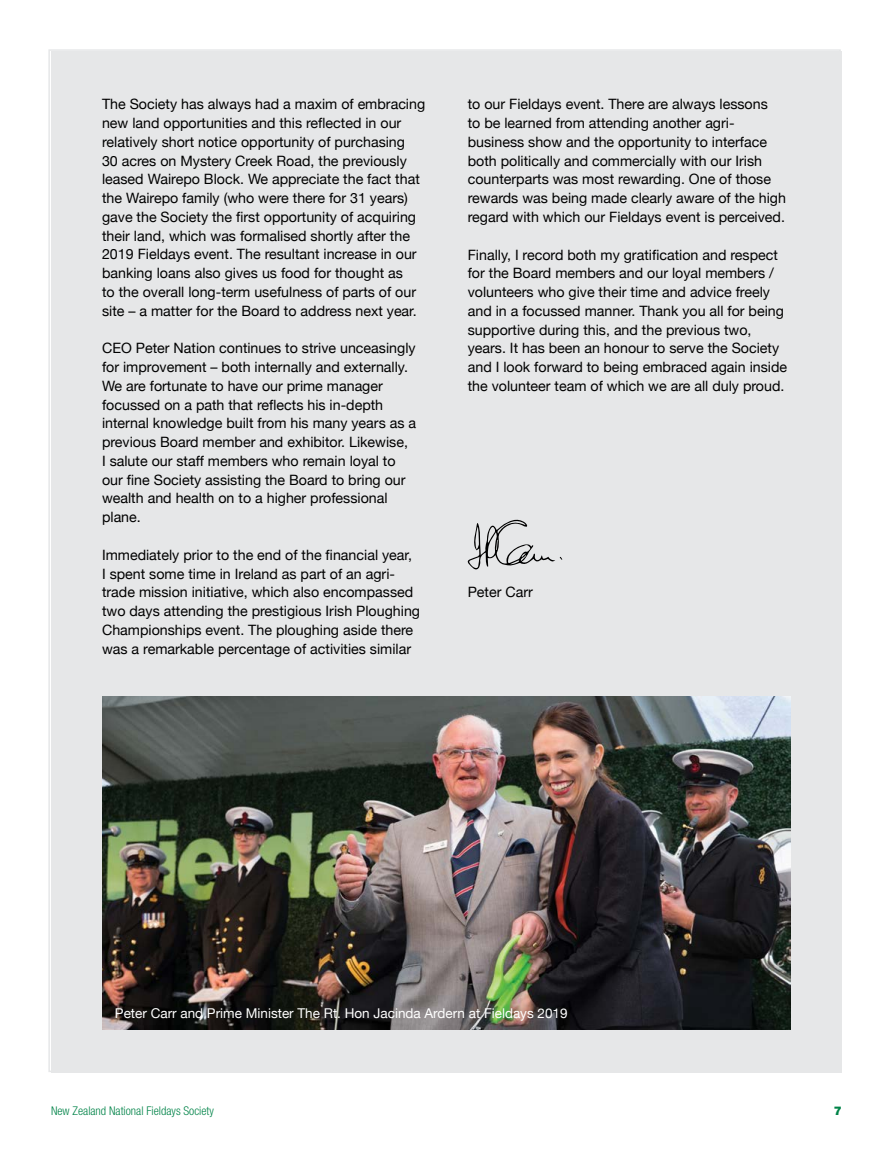
<style>
.page{position:relative;width:893px;height:1149px;background:#fff}
.page>*{position:absolute;margin:0;border:0;box-sizing:border-box;transform-origin:0 0}
.t1{font:14.25px/18.8px "Helvetica Neue";color:#000}
.t2{font:13.5px "Helvetica Neue";color:#fff}
.t3{font:300 condensed 12px "Helvetica Neue LT Std";color:#008348}
.t4{font:900 12px "Helvetica Neue LT Std";color:#008348}
</style>
<div class="page">
<div style="left:51px;top:51px;width:791px;height:1020px;background:#e6e7e8"></div>
<img style="left:102px;top:696px;width:689px;height:333px">
<svg style="left:468px;top:519px;width:94px;height:50px"></svg>
<p class="t1" style="left:102px;top:95px;width:325px">The Society has always had a maxim of embracing new land opportunities and this reflected in our relatively short notice opportunity of purchasing<br>30 acres on Mystery Creek Road, the previously leased Wairepo Block. We appreciate the fact that the Wairepo family (who were there for 31 years) gave the Society the first opportunity of acquiring their land, which was formalised shortly after the 2019 Fieldays event. The resultant increase in our banking loans also gives us food for thought as<br>to the overall long-term usefulness of parts of our site – a matter for the Board to address next year.</p>
<p class="t1" style="left:102px;top:338px;width:316px">CEO Peter Nation continues to strive unceasingly for improvement – both internally and externally.<br>We are fortunate to have our prime manager focussed on a path that reflects his in-depth internal knowledge built from his many years as a previous Board member and exhibitor. Likewise,<br>I salute our staff members who remain loyal to our fine Society assisting the Board to bring our wealth and health on to a higher professional plane.</p>
<p class="t1" style="left:102px;top:545px;width:320px">Immediately prior to the end of the financial year,<br>I spent some time in Ireland as part of an agri&shy;trade mission initiative, which also encompassed two days attending the prestigious Irish Ploughing Championships event. The ploughing aside there was a remarkable percentage of activities similar</p>
<p class="t1" style="left:468px;top:95px;width:320px">to our Fieldays event. There are always lessons<br>to be learned from attending another agri&shy;business show and the opportunity to interface both politically and commercially with our Irish counterparts was most rewarding. One of those rewards was being made clearly aware of the high regard with which our Fieldays event is perceived.</p>
<p class="t1" style="left:468px;top:245px;width:321px">Finally, I record both my gratification and respect for the Board members and our loyal members / volunteers who give their time and advice freely and in a focussed manner. Thank you all for being supportive during this, and the previous two, years. It has been an honour to serve the Society and I look forward to being embraced again inside the volunteer team of which we are all duly proud.</p>
<p class="t1" style="left:468px;top:582px;width:67px">Peter Carr</p>
<p class="t2" style="left:115px;top:1004px;width:454px">Peter Carr and Prime Minister The Rt. Hon Jacinda Ardern at Fieldays 2019</p>
<p class="t3" style="left:51px;top:1103px;width:164px">New Zealand National Fieldays Society</p>
<p class="t4" style="left:834px;top:1103px;width:10px">7</p>
</div>
